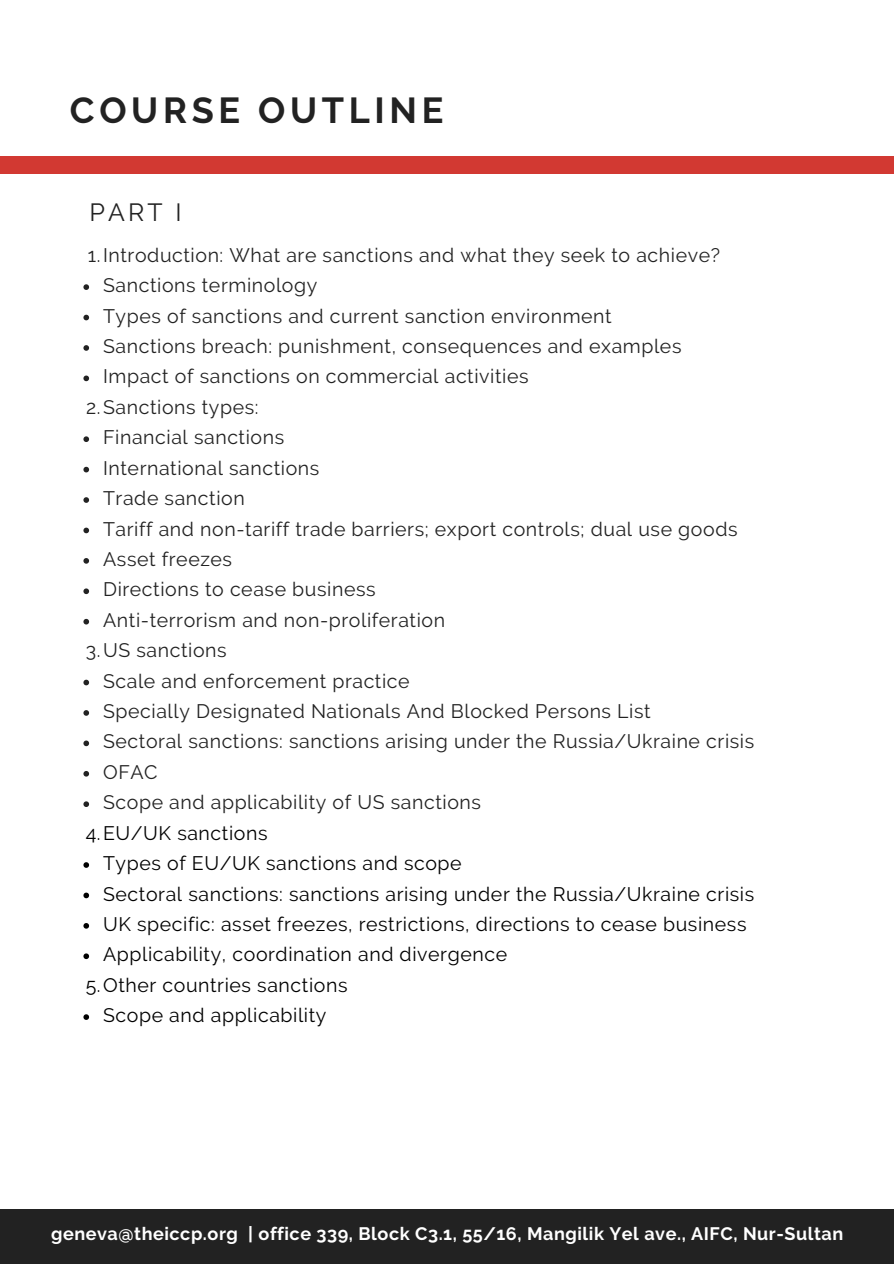
<style>
.page{position:relative;width:894px;height:1264px;background:#fff}
.page>*{position:absolute;margin:0;border:0;box-sizing:border-box;transform-origin:0 0}
.t1{font:700 36px "Raleway";letter-spacing:.13em;color:#222}
.t2{font:24.9px "Raleway";color:#222}
.t3{font:19.5px "Raleway";letter-spacing:.03em;color:#222}
.t4{font:19.5px "Raleway";letter-spacing:.03em;color:#000}
.t5{font:700 18px "Raleway";letter-spacing:.03em;color:#fff}
</style>
<div class="page">
<div style="left:0;top:156px;width:893px;height:17px;background:#d23932"></div>
<div style="left:0;top:1209px;width:893px;height:54px;background:#222"></div>
<svg style="left:83px;top:284px;width:6px;height:6px"></svg>
<svg style="left:83px;top:315px;width:6px;height:5px"></svg>
<svg style="left:83px;top:345px;width:6px;height:6px"></svg>
<svg style="left:83px;top:375px;width:6px;height:6px"></svg>
<svg style="left:83px;top:436px;width:6px;height:6px"></svg>
<svg style="left:83px;top:467px;width:6px;height:5px"></svg>
<svg style="left:83px;top:497px;width:6px;height:6px"></svg>
<svg style="left:83px;top:527px;width:6px;height:6px"></svg>
<svg style="left:83px;top:558px;width:6px;height:5px"></svg>
<svg style="left:83px;top:588px;width:6px;height:6px"></svg>
<svg style="left:83px;top:619px;width:6px;height:5px"></svg>
<svg style="left:83px;top:679px;width:6px;height:6px"></svg>
<svg style="left:83px;top:710px;width:6px;height:5px"></svg>
<svg style="left:83px;top:740px;width:6px;height:6px"></svg>
<svg style="left:83px;top:771px;width:6px;height:5px"></svg>
<svg style="left:83px;top:801px;width:6px;height:6px"></svg>
<svg style="left:83px;top:862px;width:6px;height:5px"></svg>
<svg style="left:83px;top:892px;width:6px;height:6px"></svg>
<svg style="left:83px;top:923px;width:6px;height:5px"></svg>
<svg style="left:83px;top:953px;width:6px;height:6px"></svg>
<svg style="left:83px;top:1014px;width:6px;height:5px"></svg>
<p class="t1" style="left:70px;top:89px;width:375px">COURSE OUTLINE</p>
<p class="t2" style="left:89px;top:198px;width:94px">PART I</p>
<p class="t3" style="left:88px;top:243px;width:633px">1.Introduction: What are sanctions and what they seek to achieve?</p>
<p class="t3" style="left:103px;top:274px;width:216px">Sanctions terminology</p>
<p class="t3" style="left:103px;top:304px;width:510px">Types of sanctions and current sanction environment</p>
<p class="t3" style="left:103px;top:335px;width:579px">Sanctions breach: punishment, consequences and examples</p>
<p class="t3" style="left:103px;top:365px;width:427px">Impact of sanctions on commercial activities</p>
<p class="t3" style="left:86px;top:395px;width:174px">2.Sanctions types:</p>
<p class="t3" style="left:103px;top:426px;width:183px">Financial sanctions</p>
<p class="t3" style="left:103px;top:456px;width:218px">International sanctions</p>
<p class="t3" style="left:103px;top:487px;width:143px">Trade sanction</p>
<p class="t3" style="left:103px;top:517px;width:635px">Tariff and non-tariff trade barriers; export controls; dual use goods</p>
<p class="t3" style="left:103px;top:547px;width:130px">Asset freezes</p>
<p class="t3" style="left:103px;top:578px;width:274px">Directions to cease business</p>
<p class="t3" style="left:103px;top:608px;width:343px">Anti-terrorism and non-proliferation</p>
<p class="t3" style="left:86px;top:639px;width:142px">3.US sanctions</p>
<p class="t3" style="left:103px;top:669px;width:308px">Scale and enforcement practice</p>
<p class="t3" style="left:103px;top:699px;width:549px">Specially Designated Nationals And Blocked Persons List</p>
<p class="t3" style="left:103px;top:730px;width:652px">Sectoral sanctions: sanctions arising under the Russia/Ukraine crisis</p>
<p class="t3" style="left:103px;top:760px;width:56px">OFAC</p>
<p class="t3" style="left:103px;top:791px;width:379px">Scope and applicability of US sanctions</p>
<p class="t4" style="left:86px;top:821px;width:183px">4.EU/UK sanctions</p>
<p class="t4" style="left:103px;top:851px;width:360px">Types of EU/UK sanctions and scope</p>
<p class="t4" style="left:103px;top:882px;width:652px">Sectoral sanctions: sanctions arising under the Russia/Ukraine crisis</p>
<p class="t4" style="left:103px;top:912px;width:644px">UK specific: asset freezes, restrictions, directions to cease business</p>
<p class="t4" style="left:103px;top:943px;width:405px">Applicability, coordination and divergence</p>
<p class="t4" style="left:86px;top:973px;width:263px">5.Other countries sanctions</p>
<p class="t4" style="left:103px;top:1003px;width:225px">Scope and applicability</p>
<p class="t5" style="left:51px;top:1223px;width:793px">geneva@theiccp.org | office 339, Block C3.1, 55/16, Mangilik Yel ave., AIFC, Nur-Sultan</p>
</div>
